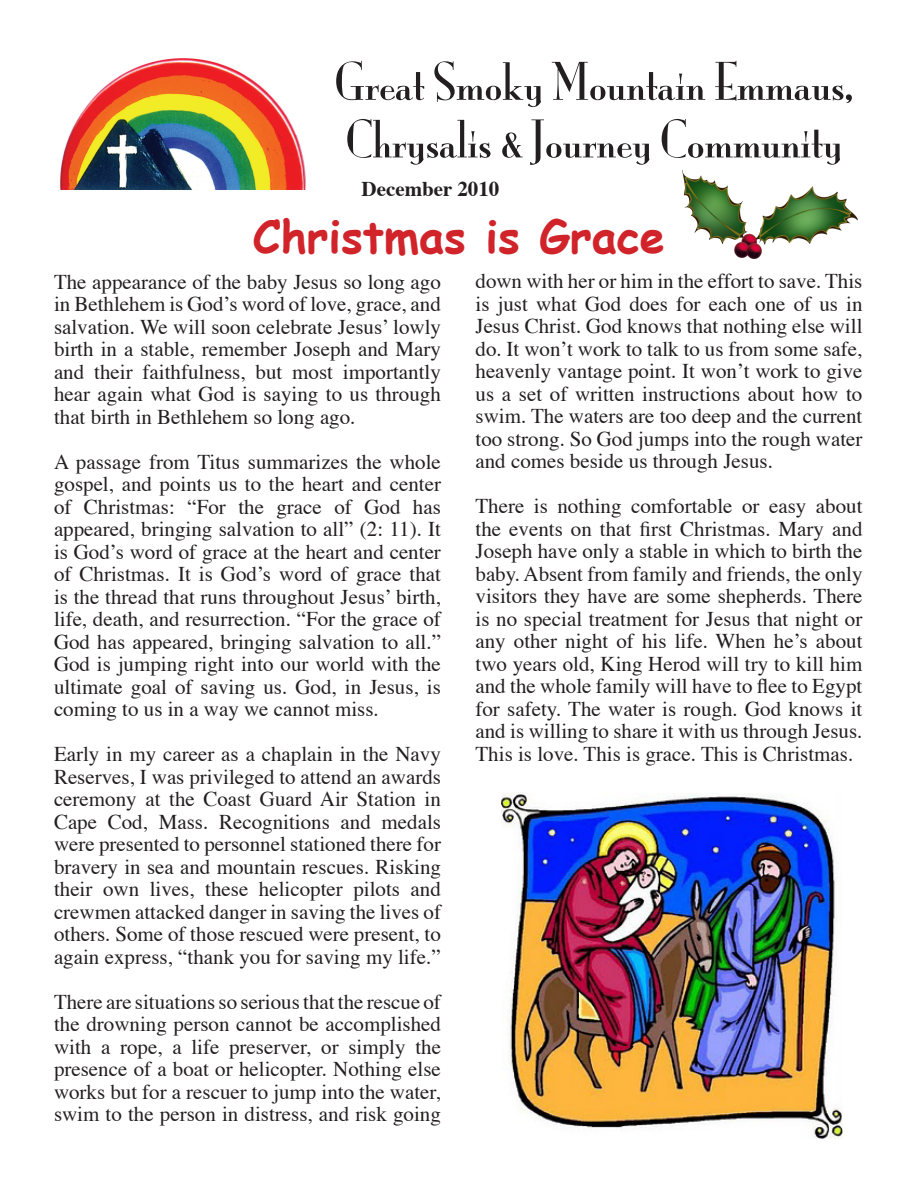
<style>
.page{position:relative;width:918px;height:1188px;background:#fff}
.page>*{position:absolute;margin:0;border:0;box-sizing:border-box;transform-origin:0 0}
.t1{font:700 45px "Comic Sans MS";color:#d1232a}
.t2{font:21px/22.5px "Times";color:#231f20;text-align:justify}
.t3{font:700 21px "Times";color:#231f20}
</style>
<div class="page">
<svg style="left:347px;top:119px;width:493px;height:46px"></svg>
<svg style="left:336px;top:61px;width:516px;height:46px"></svg>
<img style="left:60px;top:58px;width:246px;height:132px">
<img style="left:682px;top:170px;width:175px;height:88px">
<img style="left:502px;top:794px;width:340px;height:344px">
<p class="t3" style="left:362px;top:169px;width:139px">December 2010</p>
<p class="t1" style="left:253px;top:203px;width:414px">Christmas is Grace</p>
<p class="t2" style="left:54px;top:269px;width:389px">The appearance of the baby Jesus so long ago in Bethlehem is God’s word of love, grace, and salvation. We will soon celebrate Jesus’ lowly birth in a stable, remember Joseph and Mary and their faithfulness, but most importantly hear again what God is saying to us through that birth in Bethlehem so long ago.</p>
<p class="t2" style="left:54px;top:449px;width:389px">A passage from Titus summarizes the whole gospel, and points us to the heart and center of Christmas: “For the grace of God has appeared, bringing salvation to all” (2: 11). It is God’s word of grace at the heart and center of Christmas. It is God’s word of grace that is the thread that runs throughout Jesus’ birth, life, death, and resurrection. “For the grace of God has appeared, bringing salvation to all.” God is jumping right into our world with the ultimate goal of saving us. God, in Jesus, is coming to us in a way we cannot miss.</p>
<p class="t2" style="left:54px;top:741px;width:389px">Early in my career as a chaplain in the Navy Reserves, I was privileged to attend an awards ceremony at the Coast Guard Air Station in Cape Cod, Mass. Recognitions and medals were presented to personnel stationed there for bravery in sea and mountain rescues. Risking their own lives, these helicopter pilots and crewmen attacked danger in saving the lives of others. Some of those rescued were present, to again express, “thank you for saving my life.”</p>
<p class="t2" style="left:54px;top:989px;width:389px">There are situations so serious that the rescue of the drowning person cannot be accomplished with a rope, a life preserver, or simply the presence of a boat or helicopter. Nothing else works but for a rescuer to jump into the water, swim to the person in distress, and risk going</p>
<p class="t2" style="left:476px;top:268px;width:389px">down with her or him in the effort to save. This is just what God does for each one of us in Jesus Christ. God knows that nothing else will do. It won’t work to talk to us from some safe, heavenly vantage point. It won’t work to give us a set of written instructions about how to swim. The waters are too deep and the current too strong. So God jumps into the rough water and comes beside us through Jesus.</p>
<p class="t2" style="left:476px;top:493px;width:389px">There is nothing comfortable or easy about the events on that first Christmas. Mary and Joseph have only a stable in which to birth the baby. Absent from family and friends, the only visitors they have are some shepherds. There is no special treatment for Jesus that night or any other night of his life. When he’s about two years old, King Herod will try to kill him and the whole family will have to flee to Egypt for safety. The water is rough. God knows it and is willing to share it with us through Jesus.<br>This is love. This is grace. This is Christmas.</p>
</div>
